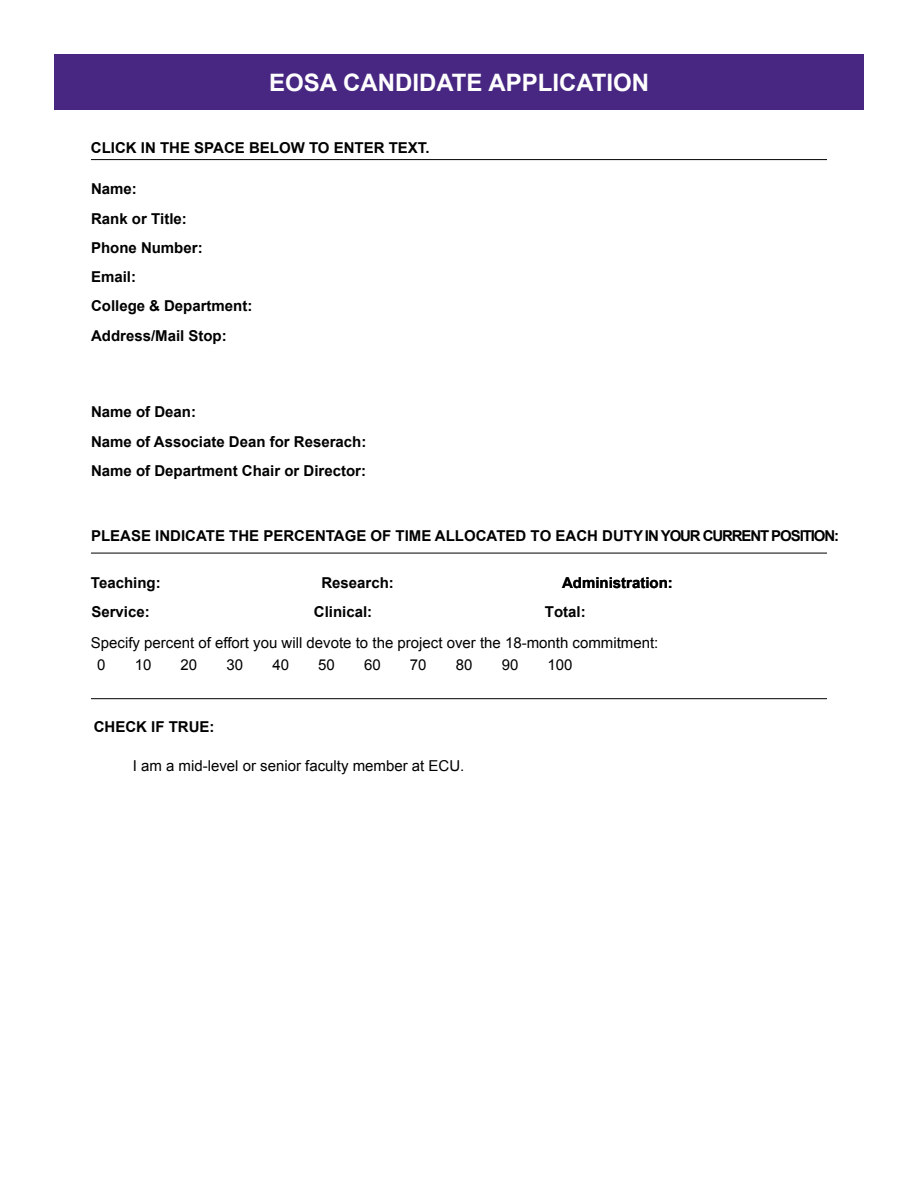
<style>
.page{position:relative;width:918px;height:1188px;background:#fff}
.page>*{position:absolute;margin:0;border:0;box-sizing:border-box;transform-origin:0 0}
.t1{font:700 24px "Arial";color:#fff}
.t2{font:700 15px/29.2px "Arial";color:#000}
.t3{font:15px "Arial";color:#000}
</style>
<div class="page">
<hr style="left:91px;top:159px;width:736px;height:1px;background:#000">
<hr style="left:91px;top:553px;width:736px;height:1px;background:#000">
<hr style="left:91px;top:698px;width:736px;height:1px;background:#000">
<div style="left:54px;top:54px;width:810px;height:55px;background:#482783"></div>
<h1 class="t1" style="left:269px;top:67px;width:382px">EOSA CANDIDATE APPLICATION</h1>
<p class="t2" style="left:91px;top:134px;width:340px">CLICK IN THE SPACE BELOW TO ENTER TEXT.</p>
<p class="t2" style="left:91px;top:175px;width:163px">Name:<br>Rank or Title:<br>Phone Number:<br>Email:<br>College &amp; Department:<br>Address/Mail Stop:</p>
<p class="t2" style="left:91px;top:398px;width:277px">Name of Dean:<br>Name of Associate Dean for Reserach:<br>Name of Department Chair or Director:</p>
<p class="t2" style="left:91px;top:522px;width:749px">PLEASE INDICATE THE PERCENTAGE OF TIME ALLOCATED TO EACH DUTYIN YOUR CURRENT POSITION:</p>
<p class="t2" style="left:91px;top:568px;width:71px">Teaching:</p>
<p class="t2" style="left:321px;top:568px;width:74px">Research:</p>
<p class="t2" style="left:545px;top:568px;width:129px;text-indent:17px">Administration:<br>Total:</p>
<p class="t2" style="left:91px;top:597px;width:60px">Service:</p>
<p class="t3" style="left:91px;top:632px;width:569px">Specify percent of effort you will devote to the project over the 18-month commitment:</p>
<p class="t2" style="left:314px;top:597px;width:60px">Clinical:</p>
<p class="t3" style="left:97px;top:655px;width:10px">0</p>
<p class="t3" style="left:135px;top:655px;width:18px">10</p>
<p class="t3" style="left:181px;top:655px;width:18px">20</p>
<p class="t3" style="left:226px;top:655px;width:18px">30</p>
<p class="t3" style="left:272px;top:655px;width:18px">40</p>
<p class="t3" style="left:318px;top:655px;width:18px">50</p>
<p class="t3" style="left:364px;top:655px;width:18px">60</p>
<p class="t3" style="left:410px;top:655px;width:18px">70</p>
<p class="t3" style="left:456px;top:655px;width:18px">80</p>
<p class="t3" style="left:502px;top:655px;width:18px">90</p>
<p class="t3" style="left:548px;top:655px;width:27px">100</p>
<p class="t2" style="left:94px;top:713px;width:122px">CHECK IF TRUE:</p>
<p class="t3" style="left:133px;top:756px;width:333px">I am a mid-level or senior faculty member at ECU.</p>
</div>
